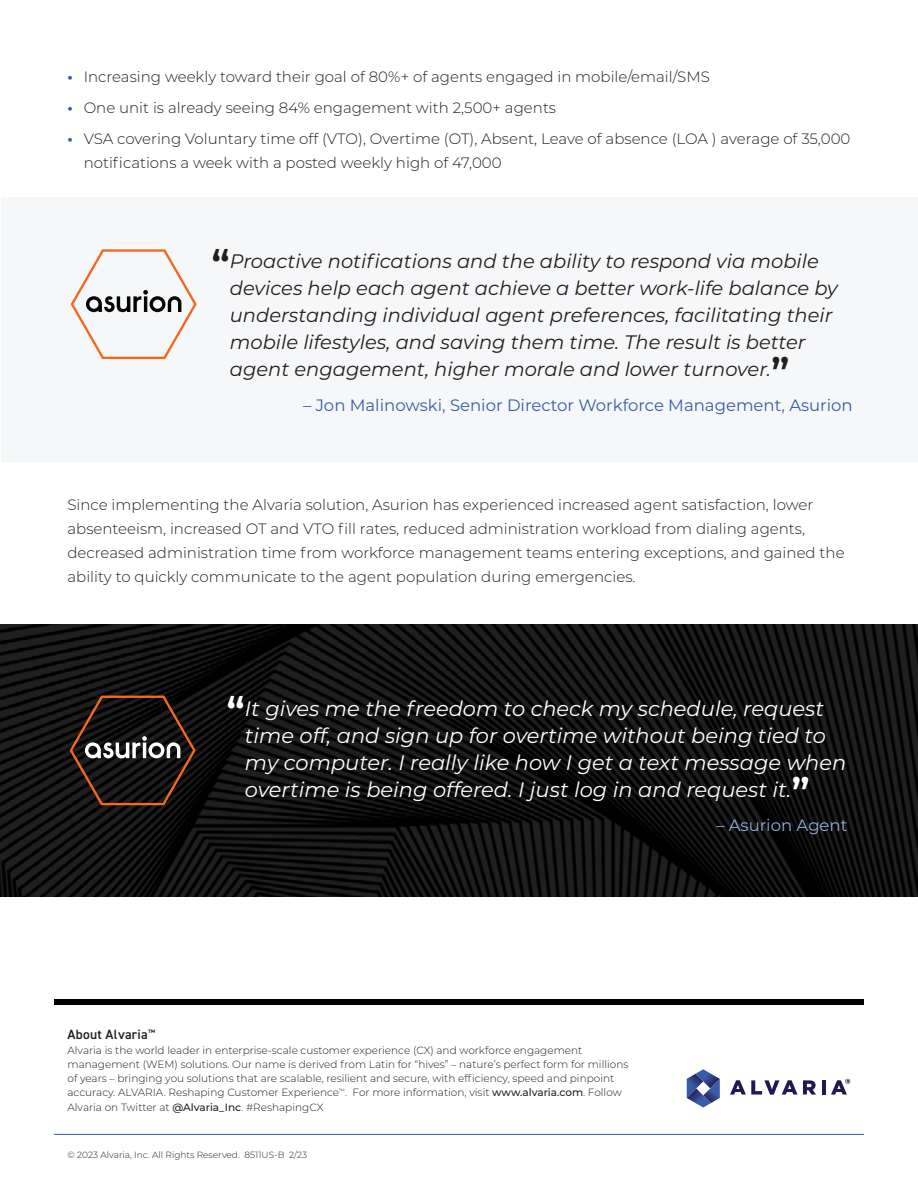
<style>
.page{position:relative;width:918px;height:1188px;background:#fff}
.page>*{position:absolute;margin:0;border:0;box-sizing:border-box;transform-origin:0 0}
.Quotes_white{font:italic 21px/27px "Montserrat";color:#fff}
.Quotes_white-2{font:italic 19.5px/27px "Montserrat";color:#231f20}
.Quotee_line_blue{font:16.5px "Montserrat";color:#385caa}
.Quotee_line_light_bl{font:16.5px "Montserrat";color:#91acd8}
.Body{font:300 15px/24px "Montserrat";color:#231f20}
.t1{font:600 13.5px "DIN2014";letter-spacing:.02em;color:#231f20}
.t2{font:300 10.5px/14.2px "Montserrat";color:#231f20}
.t3{font:300 9px "Montserrat";color:#231f20}
.s1{font-weight:700;color:#385caa}
.s2{font-weight:600;font-style:normal;font-size:40.5px}
.s3{font-weight:500}
</style>
<div class="page">
<div style="left:54px;top:999px;width:810px;height:5px;background:#000"></div>
<hr style="left:54px;top:1134px;width:810px;height:1px;background:#385caa">
<svg style="left:730px;top:1080px;width:86px;height:15px"></svg>
<hr style="left:822px;top:1080px;width:4px;height:15px;background:#1e1951">
<svg style="left:687px;top:1069px;width:33px;height:39px"></svg>
<svg style="left:831px;top:1079px;width:19px;height:16px"></svg>
<div style="left:2px;top:198px;width:916px;height:264px;background:#f6f7f8"></div>
<svg style="left:71px;top:249px;width:126px;height:110px"></svg>
<img style="left:0;top:624px;width:918px;height:272px">
<svg style="left:70px;top:696px;width:126px;height:109px"></svg>
<p class="Body" style="left:68px;top:64px;width:644px"><span class="s1">•</span> Increasing weekly toward their goal of 80%+ of agents engaged in mobile/email/SMS</p>
<p class="Body" style="left:68px;top:95px;width:490px"><span class="s1">•</span> One unit is already seeing 84% engagement with 2,500+ agents</p>
<p class="Body" style="left:84px;top:126px;width:768px;text-indent:-16px"><span class="s1">•</span> VSA covering Voluntary time off (VTO), Overtime (OT), Absent, Leave of absence (LOA ) average of 35,000 notifications a week with a posted weekly high of 47,000</p>
<p class="Quotes_white-2" style="left:230px;top:247px;width:610px;text-indent:-18px"><span class="s2">“</span>Proactive notifications and the ability to respond via mobile devices help each agent achieve a better work-life balance by understanding individual agent preferences, facilitating their mobile lifestyles, and saving them time. The result is better agent engagement, higher morale and lower turnover.<span class="s2">”</span></p>
<p class="Quotee_line_blue" style="left:303px;top:393px;width:551px">– Jon Malinowski, Senior Director Workforce Management, Asurion</p>
<p class="Body" style="left:68px;top:492px;width:779px">Since implementing the Alvaria solution, Asurion has experienced increased agent satisfaction, lower absenteeism, increased OT and VTO fill rates, reduced administration workload from dialing agents, decreased administration time from workforce management teams entering exceptions, and gained the ability to quickly communicate to the agent population during emergencies.</p>
<p class="Quotes_white" style="left:245px;top:694px;width:603px;text-indent:-18px"><span class="s2">“</span>It gives me the freedom to check my schedule, request time off, and sign up for overtime without being tied to my computer. I really like how I get a text message when overtime is being offered. I just log in and request it.<span class="s2">”</span></p>
<p class="Quotee_line_light_bl" style="left:716px;top:814px;width:133px">– Asurion Agent</p>
<p class="t1" style="left:68px;top:1026px;width:89px">About Alvaria<sup>™</sup></p>
<p class="t2" style="left:68px;top:1042px;width:563px">Alvaria is the world leader in enterprise-scale customer experience (CX) and workforce engagement management (WEM) solutions. Our name is derived from Latin for “hives” – nature’s perfect form for millions of years – bringing you solutions that are scalable, resilient and secure, with efficiency, speed and pinpoint accuracy. ALVARIA. Reshaping Customer Experience<sup>™</sup>. For more information, visit <span class="s3">www.alvaria.com</span>. Follow Alvaria on Twitter at <span class="s3">@Alvaria_Inc</span>. #ReshapingCX</p>
<p class="t3" style="left:68px;top:1148px;width:241px">© 2023 Alvaria, Inc. All Rights Reserved. 8511US-B 2/23</p>
</div>
